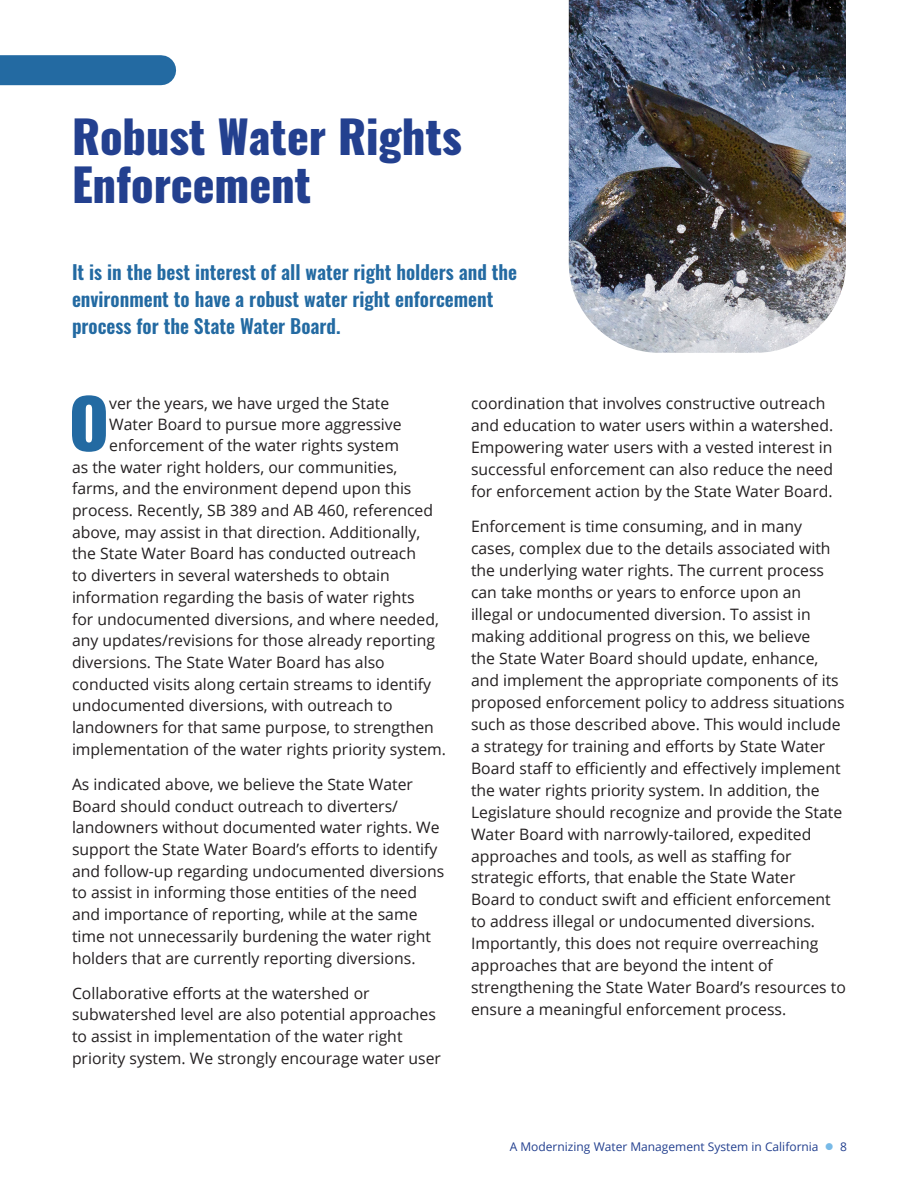
<style>
.page{position:relative;width:918px;height:1188px;background:#fff}
.page>*{position:absolute;margin:0;border:0;box-sizing:border-box;transform-origin:0 0}
.t1{font:800 67.65px "Oswald";color:#236aa2}
.t2{font:800 45px/48px "Oswald";color:#23408f}
.Paragraph_Style_2{font:600 19.5px/27px "Oswald";color:#236aa2}
.t3{font:15.75px/21.9px "Open Sans";color:#231f20}
.t4{font:12px "Open Sans";color:#23408f}
.s1{color:#78bae7}
</style>
<div class="page">
<div style="left:0;top:55px;width:161px;height:30px;background:#236aa2"></div>
<img style="left:569px;top:0;width:277px;height:353px">
<p class="t2" style="left:72px;top:115px;width:391px">Robust Water Rights<br>Enforcement</p>
<p class="Paragraph_Style_2" style="left:72px;top:259px;width:447px">It is in the best interest of all water right holders and the environment to have a robust water right enforcement process for the State Water Board.</p>
<p class="t1" style="left:69px;top:376px;width:42px">O</p>
<p class="t3" style="left:109px;top:392px;width:282px">ver the years, we have urged the State</p>
<p class="t3" style="left:109px;top:413px;width:294px">Water Board to pursue more aggressive</p>
<p class="t3" style="left:109px;top:434px;width:291px">enforcement of the water rights system</p>
<p class="t3" style="left:72px;top:456px;width:327px">as the water right holders, our communities,</p>
<p class="t3" style="left:72px;top:477px;width:341px">farms, and the environment depend upon this</p>
<p class="t3" style="left:72px;top:499px;width:363px">process. Recently, SB 389 and AB 460, referenced</p>
<p class="t3" style="left:72px;top:521px;width:350px">above, may assist in that direction. Additionally,</p>
<p class="t3" style="left:72px;top:542px;width:346px">the State Water Board has conducted outreach</p>
<p class="t3" style="left:72px;top:564px;width:319px">to diverters in several watersheds to obtain</p>
<p class="t3" style="left:72px;top:586px;width:344px">information regarding the basis of water rights</p>
<p class="t3" style="left:72px;top:607px;width:368px">for undocumented diversions, and where needed,</p>
<p class="t3" style="left:72px;top:629px;width:365px">any updates/revisions for those already reporting</p>
<p class="t3" style="left:72px;top:651px;width:314px">diversions. The State Water Board has also</p>
<p class="t3" style="left:72px;top:673px;width:361px">conducted visits along certain streams to identify</p>
<p class="t3" style="left:72px;top:694px;width:322px">undocumented diversions, with outreach to</p>
<p class="t3" style="left:72px;top:716px;width:363px">landowners for that same purpose, to strengthen</p>
<p class="t3" style="left:72px;top:738px;width:376px">implementation of the water rights priority system.</p>
<p class="t3" style="left:72px;top:773px;width:374px">As indicated above, we believe the State Water Board should conduct outreach to diverters/ landowners without documented water rights. We support the State Water Board’s efforts to identify and follow-up regarding undocumented diversions to assist in informing those entities of the need and importance of reporting, while at the same time not unnecessarily burdening the water right holders that are currently reporting diversions.</p>
<p class="t3" style="left:72px;top:982px;width:371px">Collaborative efforts at the watershed or subwatershed level are also potential approaches to assist in implementation of the water right priority system. We strongly encourage water user</p>
<p class="t3" style="left:471px;top:392px;width:364px">coordination that involves constructive outreach and education to water users within a watershed.<br>Empowering water users with a vested interest in successful enforcement can also reduce the need for enforcement action by the State Water Board.</p>
<p class="t3" style="left:471px;top:515px;width:376px">Enforcement is time consuming, and in many cases, complex due to the details associated with the underlying water rights. The current process can take months or years to enforce upon an illegal or undocumented diversion. To assist in making additional progress on this, we believe<br>the State Water Board should update, enhance, and implement the appropriate components of its proposed enforcement policy to address situations such as those described above. This would include a strategy for training and efforts by State Water Board staff to efficiently and effectively implement the water rights priority system. In addition, the Legislature should recognize and provide the State Water Board with narrowly-tailored, expedited approaches and tools, as well as staffing for strategic efforts, that enable the State Water<br>Board to conduct swift and efficient enforcement to address illegal or undocumented diversions.<br>Importantly, this does not require overreaching approaches that are beyond the intent of strengthening the State Water Board’s resources to ensure a meaningful enforcement process.</p>
<p class="t4" style="left:510px;top:1139px;width:339px">A Modernizing Water Management System in California <span class="s1">●</span> 8</p>
</div>
